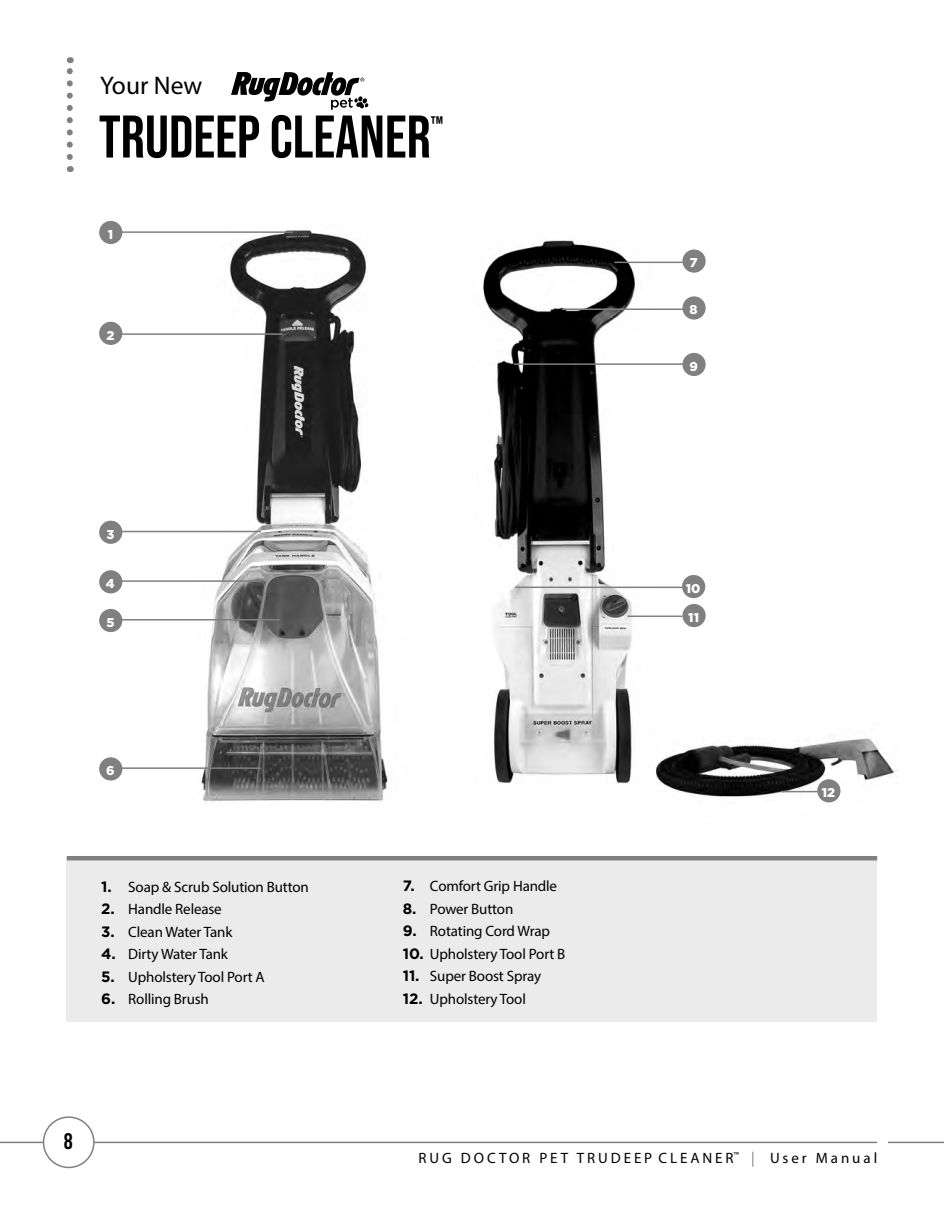
<style>
.page{position:relative;width:944px;height:1214px;background:#fff}
.page>*{position:absolute;margin:0;border:0;box-sizing:border-box;transform-origin:0 0}
.t1{font:60px "Bebas Neue";color:#000}
.t2{font:25.5px "Myriad Pro";color:#000}
.t3{font:22.5px "Bebas Neue";color:#000}
.t4{font:21px "Bebas Neue";color:#000}
.t5{font:15px "Myriad Pro";letter-spacing:-.01em;color:#000}
.t6{font:15px "Myriad Pro";letter-spacing:.195em;color:#000}
.t7{font:900 12.75px "Gotham";color:#fff}
.s1{font-family:"Gotham";font-weight:700}
.s2{color:#808080}
</style>
<div class="page">
<hr style="left:0;top:1141px;width:877px;height:2px;background:#808080">
<hr style="left:888px;top:1141px;width:56px;height:2px;background:#808080">
<div style="left:44px;top:1117px;width:50px;height:50px;background:#fff;border-radius:50%"></div>
<div style="left:43px;top:1116px;width:52px;height:52px;border:2px solid #808080;border-radius:50%"></div>
<img style="left:656px;top:738px;width:241px;height:65px">
<div style="left:67px;top:856px;width:810px;height:165px;background:#ebebeb"></div>
<svg style="left:67px;top:57px;width:6px;height:100px"></svg>
<div style="left:99px;top:322px;width:23px;height:23px;background:#808080;border-radius:50%"></div>
<hr style="left:67px;top:856px;width:810px;height:4px;background:#808080">
<img style="left:183px;top:230px;width:206px;height:572px">
<img style="left:483px;top:240px;width:169px;height:544px">
<hr style="left:117px;top:231px;width:176px;height:2px;background:#808080">
<div style="left:99px;top:221px;width:23px;height:23px;background:#808080;border-radius:50%"></div>
<hr style="left:614px;top:261px;width:73px;height:2px;background:#808080">
<div style="left:682px;top:249px;width:23px;height:24px;background:#808080;border-radius:50%"></div>
<hr style="left:117px;top:333px;width:166px;height:2px;background:#808080">
<div style="left:99px;top:520px;width:23px;height:24px;background:#808080;border-radius:50%"></div>
<hr style="left:119px;top:531px;width:142px;height:1px;background:#808080">
<div style="left:99px;top:570px;width:23px;height:23px;background:#808080;border-radius:50%"></div>
<hr style="left:119px;top:580px;width:142px;height:2px;background:#808080">
<div style="left:99px;top:609px;width:23px;height:23px;background:#808080;border-radius:50%"></div>
<hr style="left:119px;top:619px;width:160px;height:1px;background:#808080">
<div style="left:99px;top:757px;width:23px;height:23px;background:#808080;border-radius:50%"></div>
<hr style="left:119px;top:767px;width:142px;height:2px;background:#808080">
<hr style="left:514px;top:363px;width:176px;height:2px;background:#808080">
<div style="left:682px;top:353px;width:23px;height:23px;background:#808080;border-radius:50%"></div>
<hr style="left:627px;top:615px;width:55px;height:2px;background:#808080">
<div style="left:682px;top:604px;width:23px;height:23px;background:#808080;border-radius:50%"></div>
<hr style="left:562px;top:308px;width:125px;height:2px;background:#808080">
<div style="left:682px;top:296px;width:23px;height:23px;background:#808080;border-radius:50%"></div>
<div style="left:817px;top:779px;width:23px;height:23px;background:#808080;border-radius:50%"></div>
<hr style="left:781px;top:791px;width:42px;height:1px;background:#808080">
<hr style="left:515px;top:586px;width:167px;height:2px;background:#808080">
<div style="left:682px;top:575px;width:23px;height:23px;background:#808080;border-radius:50%"></div>
<svg style="left:231px;top:72px;width:137px;height:38px"></svg>
<h2 class="t2" style="left:100px;top:70px;width:104px">Your New</h2>
<h1 class="t1" style="left:99px;top:103px;width:333px">TRUDEEP CLEANER</h1>
<h3 class="t4" style="left:431px;top:111px;width:14px">™</h3>
<p class="t7" style="left:108px;top:225px;width:7px">1</p>
<p class="t7" style="left:106px;top:326px;width:9px">2</p>
<p class="t7" style="left:689px;top:254px;width:9px">7</p>
<p class="t7" style="left:689px;top:301px;width:10px">8</p>
<p class="t7" style="left:689px;top:357px;width:10px">9</p>
<p class="t7" style="left:106px;top:525px;width:9px">3</p>
<p class="t7" style="left:106px;top:575px;width:10px">4</p>
<p class="t7" style="left:106px;top:613px;width:10px">5</p>
<p class="t7" style="left:106px;top:762px;width:10px">6</p>
<p class="t5" style="left:101px;top:877px;width:209px"><span class="s1">1.</span> Soap &amp; Scrub Solution Button</p>
<p class="t5" style="left:101px;top:900px;width:122px"><span class="s1">2.</span> Handle Release</p>
<p class="t5" style="left:101px;top:922px;width:133px"><span class="s1">3.</span> Clean Water Tank</p>
<p class="t5" style="left:101px;top:945px;width:128px"><span class="s1">4.</span> Dirty Water Tank</p>
<p class="t5" style="left:101px;top:967px;width:165px"><span class="s1">5.</span> Upholstery Tool Port A</p>
<p class="t5" style="left:101px;top:990px;width:109px"><span class="s1">6.</span> Rolling Brush</p>
<h3 class="t3" style="left:64px;top:1128px;width:10px">8</h3>
<p class="t7" style="left:686px;top:579px;width:16px">10</p>
<p class="t5" style="left:403px;top:877px;width:156px"><span class="s1">7.</span> Comfort Grip Handle</p>
<p class="t5" style="left:403px;top:899px;width:112px"><span class="s1">8.</span> Power Button</p>
<p class="t5" style="left:403px;top:922px;width:148px"><span class="s1">9.</span> Rotating Cord Wrap</p>
<p class="t5" style="left:403px;top:944px;width:164px"><span class="s1">10.</span> Upholstery Tool Port B</p>
<p class="t5" style="left:403px;top:967px;width:140px"><span class="s1">11.</span> Super Boost Spray</p>
<p class="t5" style="left:403px;top:989px;width:124px"><span class="s1">12.</span> Upholstery Tool</p>
<p class="t7" style="left:688px;top:608px;width:12px">11</p>
<p class="t7" style="left:821px;top:784px;width:15px">12</p>
<p class="t6" style="left:418px;top:1149px;width:460px">RUG DOCTOR PET TRUDEEP CLEANER<sup>™</sup> <span class="s2">|</span> User Manual</p>
</div>
